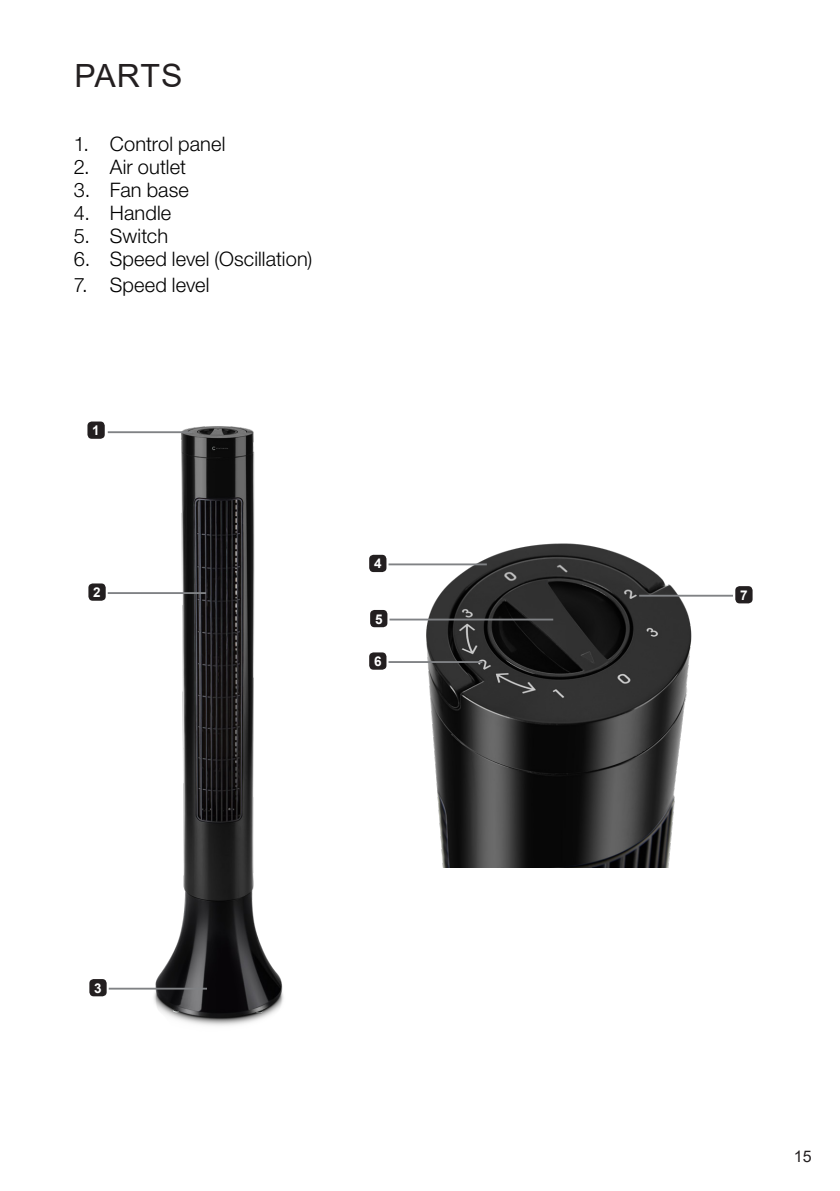
<style>
.page{position:relative;width:840px;height:1191px;background:#fff}
.page>*{position:absolute;margin:0;border:0;box-sizing:border-box;transform-origin:0 0}
.t1{font:32px "Arial";letter-spacing:.025em;color:#231f20}
.t2{font:300 20px "Helvetica Neue LT Std";letter-spacing:.005em;color:#000}
.t3{font:16px "Arial";color:#231f20}
.t4{font:700 13.4px "Arial";color:#fff}
</style>
<div class="page">
<img style="left:134px;top:426px;width:150px;height:600px">
<img style="left:401px;top:543px;width:313px;height:324px">
<hr style="left:108px;top:431px;width:84px;height:2px;background:#808285">
<hr style="left:108px;top:592px;width:98px;height:2px;background:#808285">
<div style="left:87px;top:421px;width:18px;height:18px;background:#231f20;border-radius:4px"></div>
<div style="left:88px;top:583px;width:18px;height:18px;background:#231f20;border-radius:4px"></div>
<hr style="left:109px;top:987px;width:98px;height:2px;background:#808285">
<div style="left:89px;top:979px;width:18px;height:17px;background:#231f20;border-radius:4px"></div>
<hr style="left:388px;top:563px;width:98px;height:2px;background:#808285">
<div style="left:369px;top:555px;width:17px;height:17px;background:#231f20;border-radius:4px"></div>
<hr style="left:388px;top:661px;width:94px;height:2px;background:#808285">
<div style="left:369px;top:652px;width:17px;height:17px;background:#231f20;border-radius:4px"></div>
<hr style="left:638px;top:595px;width:94px;height:1px;background:#808285">
<div style="left:734px;top:586px;width:18px;height:17px;background:#231f20;border-radius:4px"></div>
<hr style="left:389px;top:618px;width:164px;height:2px;background:#808285">
<div style="left:370px;top:610px;width:17px;height:17px;background:#231f20;border-radius:4px"></div>
<p class="t1" style="left:74px;top:54px;width:110px">PARTS</p>
<p class="t2" style="left:74px;top:132px;width:153px">1. Control panel</p>
<p class="t2" style="left:74px;top:155px;width:114px">2. Air outlet</p>
<p class="t2" style="left:74px;top:178px;width:117px">3. Fan base</p>
<p class="t2" style="left:74px;top:201px;width:99px">4. Handle</p>
<p class="t2" style="left:74px;top:224px;width:96px">5. Switch</p>
<p class="t2" style="left:74px;top:247px;width:240px">6. Speed level (Oscillation)</p>
<p class="t2" style="left:74px;top:273px;width:137px">7. Speed level</p>
<p class="t4" style="left:92px;top:421px;width:9px">1</p>
<p class="t4" style="left:93px;top:583px;width:9px">2</p>
<p class="t4" style="left:374px;top:554px;width:9px">4</p>
<p class="t4" style="left:375px;top:609px;width:9px">5</p>
<p class="t4" style="left:374px;top:652px;width:9px">6</p>
<p class="t4" style="left:94px;top:978px;width:9px">3</p>
<p class="t4" style="left:739px;top:585px;width:9px">7</p>
<p class="t3" style="left:793px;top:1145px;width:19px">15</p>
</div>
